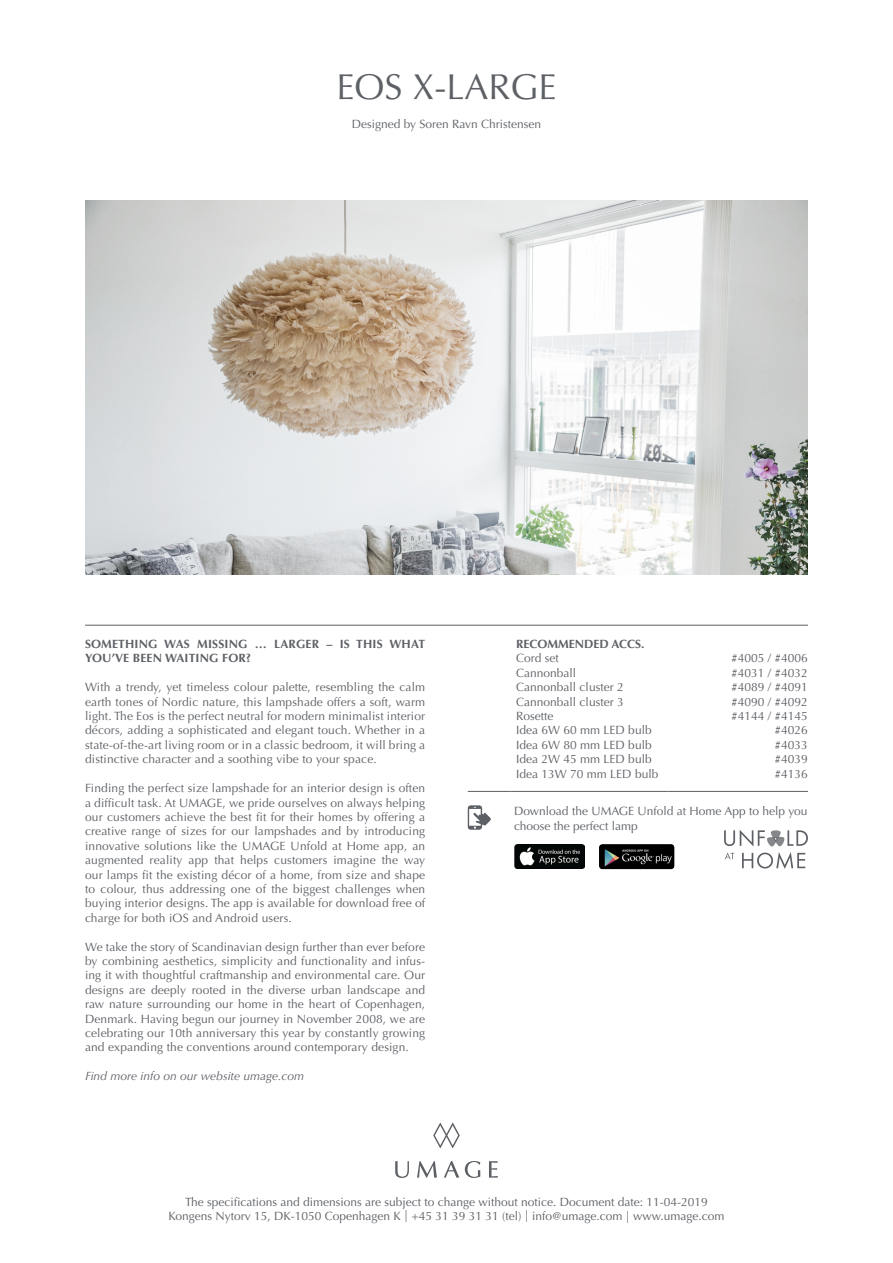
<style>
.page{position:relative;width:893px;height:1263px;background:#fff}
.page>*{position:absolute;margin:0;border:0;box-sizing:border-box;transform-origin:0 0}
.t1{font:36px "Optima LT Std";color:#5d6065}
.t2{font:12px/14.4px "Optima LT Std";color:#5d6065;text-align:justify}
.t3{font:700 12px/14.4px "Optima LT Std";letter-spacing:.01em;color:#5d6065}
.t4{font:italic 12px "Optima LT Std";color:#5d6065}
</style>
<div class="page">
<svg style="left:489px;top:1161px;width:9px;height:16px"></svg>
<svg style="left:433px;top:1123px;width:27px;height:25px"></svg>
<svg style="left:395px;top:1161px;width:14px;height:17px"></svg>
<svg style="left:417px;top:1161px;width:20px;height:16px"></svg>
<svg style="left:444px;top:1161px;width:15px;height:16px"></svg>
<svg style="left:465px;top:1161px;width:15px;height:17px"></svg>
<img style="left:85px;top:200px;width:723px;height:374px">
<hr style="left:510px;top:791px;width:158px;height:1px;background:#5d6065">
<hr style="left:668px;top:791px;width:140px;height:1px;background:#5d6065">
<hr style="left:468px;top:791px;width:42px;height:1px;background:#5d6065">
<svg style="left:468px;top:805px;width:23px;height:25px"></svg>
<img style="left:514px;top:844px;width:71px;height:25px">
<img style="left:601px;top:846px;width:73px;height:23px">
<div style="left:599px;top:844px;width:75px;height:25px;border:1px solid #000;border-radius:3px"></div>
<svg style="left:724px;top:830px;width:84px;height:39px"></svg>
<hr style="left:85px;top:625px;width:723px;height:1px;background:#5d6065">
<h1 class="t1" style="left:336px;top:66px;width:221px">EOS X-LARGE</h1>
<p class="t2" style="left:352px;top:117px;width:191px">Designed by Soren Ravn Christensen</p>
<p class="t3" style="left:85px;top:637px;width:342px">SOMETHING WAS MISSING … LARGER – IS THIS WHAT<br>YOU’VE BEEN WAITING FOR?</p>
<p class="t2" style="left:85px;top:680px;width:342px">With a trendy, yet timeless colour palette, resembling the calm earth tones of Nordic nature, this lampshade offers a soft, warm light. The Eos is the perfect neutral for modern minimalist interior décors, adding a sophisticated and elegant touch. Whether in a state-of-the-art living room or in a classic bedroom, it will bring a distinctive character and a soothing vibe to your space.</p>
<p class="t2" style="left:85px;top:781px;width:342px">Finding the perfect size lampshade for an interior design is often a difficult task. At UMAGE, we pride ourselves on always helping our customers achieve the best fit for their homes by offering a creative range of sizes for our lampshades and by introducing innovative solutions like the UMAGE Unfold at Home app, an augmented reality app that helps customers imagine the way our lamps fit the existing décor of a home, from size and shape to colour, thus addressing one of the biggest challenges when buying interior designs. The app is available for download free of charge for both iOS and Android users.</p>
<p class="t2" style="left:85px;top:939px;width:342px">We take the story of Scandinavian design further than ever before by combining aesthetics, simplicity and functionality and infus&shy;ing it with thoughtful craftmanship and environmental care. Our designs are deeply rooted in the diverse urban landscape and raw nature surrounding our home in the heart of Copenhagen, Denmark. Having begun our journey in November 2008, we are celebrating our 10th anniversary this year by constantly growing and expanding the conventions around contemporary design.</p>
<p class="t4" style="left:85px;top:1069px;width:221px">Find more info on our website umage.com</p>
<p class="t3" style="left:516px;top:637px;width:130px">RECOMMENDED ACCS.</p>
<p class="t2" style="left:516px;top:651px;width:144px;text-align:left">Cord set<br>Cannonball<br>Cannonball cluster 2<br>Cannonball cluster 3<br>Rosette<br>Idea 6W 60 mm LED bulb<br>Idea 6W 80 mm LED bulb<br>Idea 2W 45 mm LED bulb<br>Idea 13W 70 mm LED bulb</p>
<p class="t2" style="left:731px;top:651px;width:78px;text-align:right">#4005 / #4006 #4031 / #4032 #4089 / #4091 #4090 / #4092 #4144 / #4145 #4026<br>#4033<br>#4039<br>#4136</p>
<p class="t2" style="left:514px;top:804px;width:295px">Download the UMAGE Unfold at Home App to help you choose the perfect lamp</p>
<p class="t2" style="left:169px;top:1195px;width:557px;text-align:center">The specifications and dimensions are subject to change without notice. Document date: 11-04-2019<br>Kongens Nytorv 15, DK-1050 Copenhagen K | +45 31 39 31 31 (tel) | info@umage.com | www.umage.com</p>
</div>
